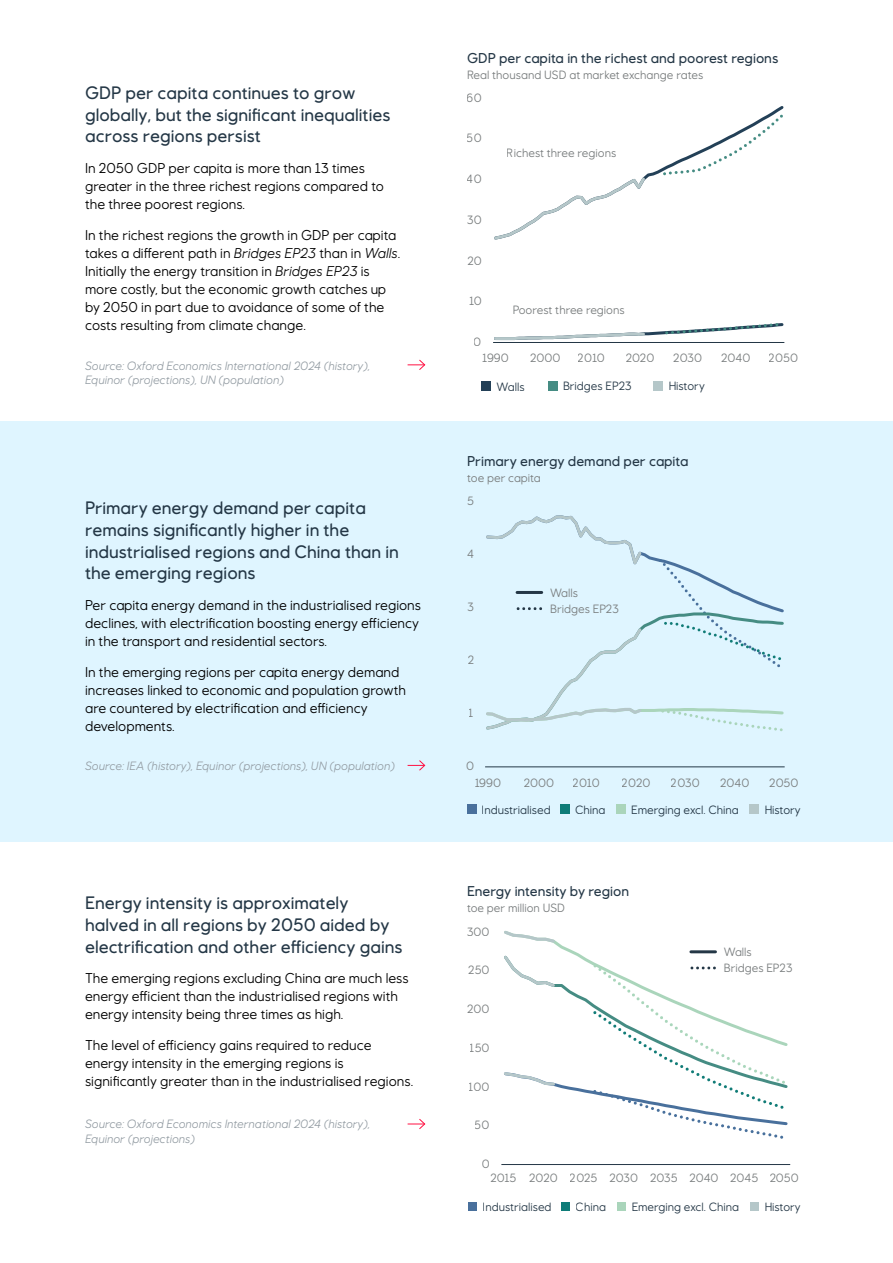
<style>
.page{position:relative;width:893px;height:1263px;background:#fff}
.page>*{position:absolute;margin:0;border:0;box-sizing:border-box;transform-origin:0 0}
.Heading_3{font:500 18px/21.6px "Equinor";color:#243746}
.Body_text{font:14.25px/18px "Equinor";color:#000}
.t1{font:500 14.25px "Equinor";color:#243746}
.t2{font:12px/15.9px "Equinor";color:#797d7e}
.Footnote{font:italic 12px/14.4px "Equinor";color:#929ba2}
.t3{font:12px "Equinor";color:#243746}
.s1{font-style:italic}
</style>
<div class="page">
<div style="left:0;top:421px;width:893px;height:420px;background:#dff5ff"></div>
<div style="left:467px;top:805px;width:9px;height:9px;background:#49709c"></div>
<div style="left:560px;top:805px;width:9px;height:9px;background:#0e7c78"></div>
<div style="left:616px;top:805px;width:9px;height:9px;background:#aad5bb"></div>
<div style="left:750px;top:805px;width:9px;height:9px;background:#b5c7c9"></div>
<hr style="left:485px;top:766px;width:300px;height:1px;background:#243746">
<svg style="left:486px;top:515px;width:298px;height:216px"></svg>
<div style="left:468px;top:1202px;width:9px;height:9px;background:#49709c"></div>
<div style="left:561px;top:1202px;width:9px;height:9px;background:#0e7c78"></div>
<div style="left:617px;top:1202px;width:9px;height:9px;background:#aad5bb"></div>
<div style="left:750px;top:1202px;width:9px;height:9px;background:#b5c7c9"></div>
<hr style="left:501px;top:1164px;width:289px;height:1px;background:#243746">
<svg style="left:504px;top:930px;width:284px;height:209px"></svg>
<div style="left:482px;top:382px;width:9px;height:9px;background:#234057"></div>
<div style="left:548px;top:382px;width:9px;height:9px;background:#458c83"></div>
<div style="left:654px;top:382px;width:9px;height:9px;background:#b5c7c9"></div>
<hr style="left:493px;top:342px;width:291px;height:1px;background:#243746">
<svg style="left:494px;top:323px;width:290px;height:18px"></svg>
<svg style="left:494px;top:106px;width:290px;height:134px"></svg>
<svg style="left:408px;top:359px;width:18px;height:11px"></svg>
<svg style="left:408px;top:760px;width:18px;height:11px"></svg>
<svg style="left:408px;top:1119px;width:18px;height:10px"></svg>
<p class="Heading_3" style="left:85px;top:82px;width:307px">GDP per capita continues to grow globally, but the significant inequalities across regions persist</p>
<p class="Body_text" style="left:85px;top:159px;width:300px">In 2050 GDP per capita is more than 13 times greater in the three richest regions compared to the three poorest regions.</p>
<p class="Body_text" style="left:85px;top:226px;width:317px">In the richest regions the growth in GDP per capita takes a different path in <span class="s1">Bridges EP23</span> than in <span class="s1">Walls</span>.<br>Initially the energy transition in <span class="s1">Bridges EP23</span> is more costly, but the economic growth catches up by 2050 in part due to avoidance of some of the costs resulting from climate change.</p>
<p class="Footnote" style="left:85px;top:358px;width:287px">Source: Oxford Economics International 2024 (history),<br>Equinor (projections), UN (population)</p>
<p class="Heading_3" style="left:85px;top:497px;width:315px">Primary energy demand per capita remains significantly higher in the industrialised regions and China than in the emerging regions</p>
<p class="Body_text" style="left:85px;top:596px;width:338px">Per capita energy demand in the industrialised regions declines, with electrification boosting energy efficiency in the transport and residential sectors.</p>
<p class="Body_text" style="left:85px;top:663px;width:323px">In the emerging regions per capita energy demand increases linked to economic and population growth are countered by electrification and efficiency developments.</p>
<p class="Footnote" style="left:85px;top:758px;width:311px">Source: IEA (history), Equinor (projections), UN (population)</p>
<p class="Heading_3" style="left:85px;top:892px;width:319px">Energy intensity is approximately halved in all regions by 2050 aided by electrification and other efficiency gains</p>
<p class="Body_text" style="left:85px;top:969px;width:325px">The emerging regions excluding China are much less energy efficient than the industrialised regions with energy intensity being three times as high.</p>
<p class="Body_text" style="left:85px;top:1036px;width:330px">The level of efficiency gains required to reduce energy intensity in the emerging regions is significantly greater than in the industrialised regions.</p>
<p class="Footnote" style="left:85px;top:1117px;width:287px">Source: Oxford Economics International 2024 (history),<br>Equinor (projections)</p>
<p class="t1" style="left:467px;top:50px;width:313px">GDP per capita in the richest and poorest regions</p>
<p class="t2" style="left:467px;top:67px;width:238px">Real thousand USD at market exchange rates</p>
<p class="t2" style="left:467px;top:90px;width:16px">60</p>
<p class="t2" style="left:467px;top:130px;width:16px">50</p>
<p class="t2" style="left:467px;top:171px;width:16px">40</p>
<p class="t2" style="left:467px;top:212px;width:16px">30</p>
<p class="t2" style="left:467px;top:252px;width:16px">20</p>
<p class="t2" style="left:469px;top:293px;width:14px">10</p>
<p class="t2" style="left:474px;top:333px;width:9px">0</p>
<p class="t2" style="left:507px;top:145px;width:111px">Richest three regions</p>
<p class="t2" style="left:512px;top:302px;width:114px">Poorest three regions</p>
<p class="t2" style="left:482px;top:349px;width:28px">1990</p>
<p class="t2" style="left:530px;top:349px;width:32px">2000</p>
<p class="t2" style="left:578px;top:349px;width:29px">2010</p>
<p class="t2" style="left:625px;top:349px;width:30px">2020</p>
<p class="t2" style="left:673px;top:349px;width:30px">2030</p>
<p class="t2" style="left:721px;top:349px;width:31px">2040</p>
<p class="t2" style="left:769px;top:349px;width:31px">2050</p>
<p class="t3" style="left:497px;top:379px;width:30px">Walls</p>
<p class="t3" style="left:563px;top:379px;width:70px">Bridges EP23</p>
<p class="t3" style="left:668px;top:379px;width:38px">History</p>
<p class="t1" style="left:467px;top:453px;width:223px">Primary energy demand per capita</p>
<p class="t2" style="left:467px;top:470px;width:75px">toe per capita</p>
<p class="t2" style="left:467px;top:493px;width:8px">5</p>
<p class="t2" style="left:467px;top:546px;width:8px">4</p>
<p class="t2" style="left:467px;top:599px;width:8px">3</p>
<p class="t2" style="left:468px;top:652px;width:8px">2</p>
<p class="t2" style="left:469px;top:705px;width:7px">1</p>
<p class="t2" style="left:466px;top:758px;width:9px">0</p>
<p class="t2" style="left:550px;top:584px;width:70px">Walls<br>Bridges EP23</p>
<p class="t2" style="left:474px;top:775px;width:28px">1990</p>
<p class="t2" style="left:524px;top:775px;width:32px">2000</p>
<p class="t2" style="left:573px;top:775px;width:29px">2010</p>
<p class="t2" style="left:622px;top:775px;width:30px">2020</p>
<p class="t2" style="left:671px;top:775px;width:30px">2030</p>
<p class="t2" style="left:720px;top:775px;width:31px">2040</p>
<p class="t2" style="left:769px;top:775px;width:31px">2050</p>
<p class="t3" style="left:482px;top:803px;width:71px">Industrialised</p>
<p class="t3" style="left:575px;top:802px;width:32px">China</p>
<p class="t3" style="left:631px;top:802px;width:109px">Emerging excl. China</p>
<p class="t3" style="left:764px;top:802px;width:38px">History</p>
<p class="t1" style="left:467px;top:883px;width:163px">Energy intensity by region</p>
<p class="t2" style="left:467px;top:899px;width:99px">toe per million USD</p>
<p class="t2" style="left:467px;top:923px;width:24px">300</p>
<p class="t2" style="left:468px;top:962px;width:23px">250</p>
<p class="t2" style="left:467px;top:1001px;width:24px">200</p>
<p class="t2" style="left:470px;top:1040px;width:21px">150</p>
<p class="t2" style="left:469px;top:1078px;width:22px">100</p>
<p class="t2" style="left:475px;top:1117px;width:16px">50</p>
<p class="t2" style="left:482px;top:1156px;width:9px">0</p>
<p class="t2" style="left:724px;top:944px;width:70px">Walls<br>Bridges EP23</p>
<p class="t2" style="left:490px;top:1170px;width:310px">2015 2020 2025 2030 2035 2040 2045 2050</p>
<p class="t3" style="left:483px;top:1200px;width:70px">Industrialised</p>
<p class="t3" style="left:576px;top:1200px;width:32px">China</p>
<p class="t3" style="left:632px;top:1200px;width:109px">Emerging excl. China</p>
<p class="t3" style="left:764px;top:1200px;width:38px">History</p>
</div>
